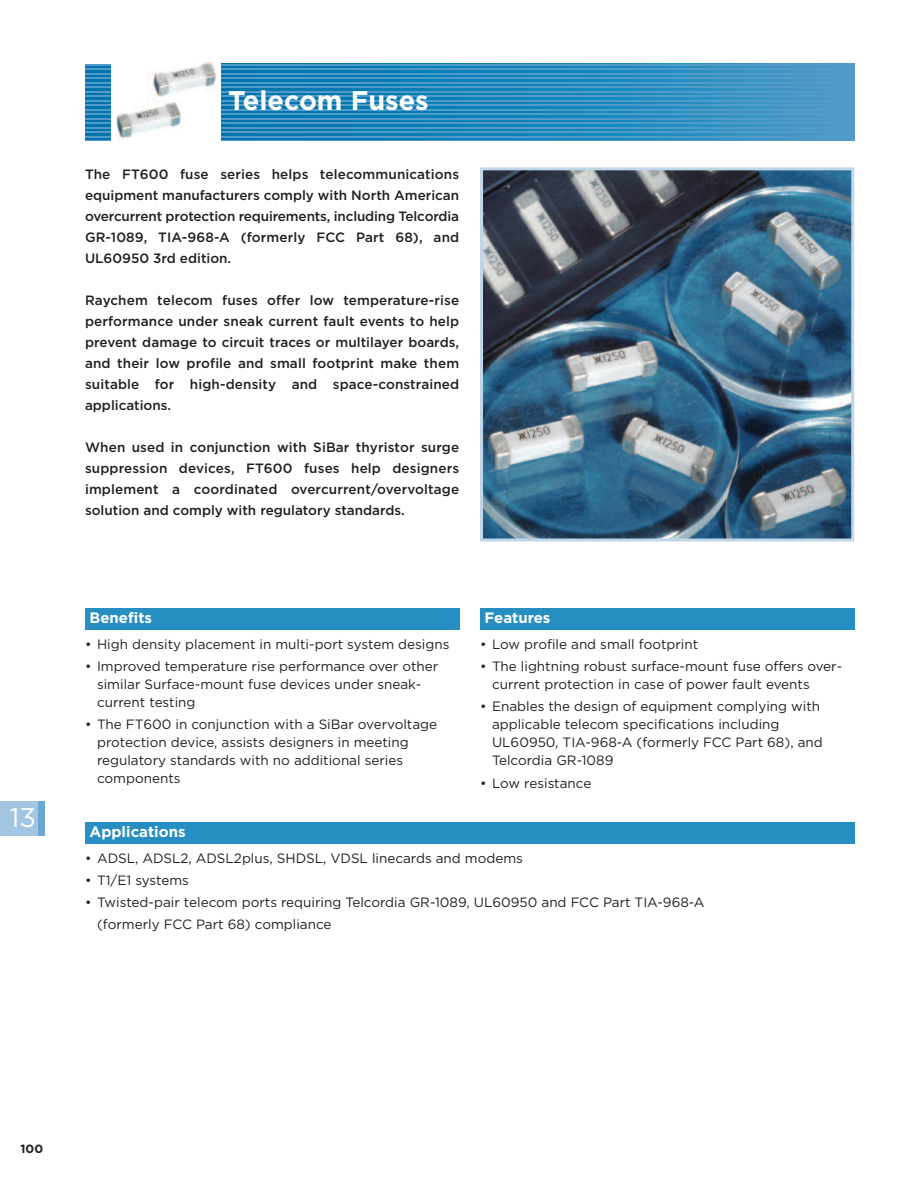
<style>
.page{position:relative;width:918px;height:1188px;background:#fff}
.page>*{position:absolute;margin:0;border:0;box-sizing:border-box;transform-origin:0 0}
.t1{font:700 27px "Gotham";color:#fff}
.t2{font:27px "Gotham";color:#fff}
.t3{font:700 15px "Gotham";color:#fff}
.t4{font:13.5px/18px "Gotham";color:#231f20}
.t5{font:500 13.5px/21px "Gotham";color:#231f20;text-align:justify}
.t6{font:700 12px "Gotham";color:#231f20}
</style>
<div class="page">
<div style="left:0;top:801px;width:38px;height:35px;background:#a2c5e2"></div>
<div style="left:38px;top:801px;width:7px;height:35px;background:#6da7d1"></div>
<img style="left:222px;top:65px;width:632px;height:75px">
<hr style="left:222px;top:136px;width:632px;height:1px;background:#529ac8">
<hr style="left:222px;top:131px;width:632px;height:2px;background:#529ac8">
<hr style="left:222px;top:122px;width:632px;height:2px;background:#529ac8">
<hr style="left:222px;top:118px;width:632px;height:1px;background:#529ac8">
<hr style="left:222px;top:113px;width:632px;height:2px;background:#529ac8">
<hr style="left:222px;top:109px;width:632px;height:1px;background:#529ac8">
<hr style="left:222px;top:104px;width:632px;height:2px;background:#529ac8">
<hr style="left:222px;top:100px;width:632px;height:1px;background:#529ac8">
<hr style="left:222px;top:95px;width:632px;height:2px;background:#529ac8">
<hr style="left:222px;top:91px;width:632px;height:1px;background:#529ac8">
<hr style="left:222px;top:86px;width:632px;height:2px;background:#529ac8">
<hr style="left:222px;top:82px;width:632px;height:1px;background:#529ac8">
<hr style="left:222px;top:77px;width:632px;height:2px;background:#529ac8">
<hr style="left:222px;top:73px;width:632px;height:1px;background:#529ac8">
<hr style="left:222px;top:68px;width:632px;height:2px;background:#529ac8">
<hr style="left:222px;top:64px;width:632px;height:1px;background:#529ac8">
<hr style="left:222px;top:127px;width:632px;height:1px;background:#529ac8">
<hr style="left:222px;top:140px;width:632px;height:1px;background:#529ac8">
<img style="left:484px;top:171px;width:366px;height:367px">
<div style="left:480px;top:167px;width:374px;height:375px;border:3px solid #c0d7ea"></div>
<div style="left:85px;top:608px;width:374px;height:21px;background:#278ec1"></div>
<div style="left:480px;top:608px;width:374px;height:21px;background:#278ec1"></div>
<div style="left:85px;top:822px;width:769px;height:21px;background:#278ec1"></div>
<svg style="left:85px;top:65px;width:26px;height:71px"></svg>
<hr style="left:85px;top:131px;width:26px;height:2px;background:#529ac8">
<hr style="left:85px;top:122px;width:26px;height:2px;background:#529ac8">
<svg style="left:85px;top:118px;width:26px;height:1px"></svg>
<hr style="left:85px;top:113px;width:26px;height:2px;background:#529ac8">
<svg style="left:85px;top:109px;width:26px;height:1px"></svg>
<hr style="left:85px;top:104px;width:26px;height:2px;background:#529ac8">
<svg style="left:85px;top:100px;width:26px;height:1px"></svg>
<hr style="left:85px;top:95px;width:26px;height:2px;background:#529ac8">
<svg style="left:85px;top:91px;width:26px;height:1px"></svg>
<hr style="left:85px;top:86px;width:26px;height:2px;background:#529ac8">
<svg style="left:85px;top:82px;width:26px;height:1px"></svg>
<hr style="left:85px;top:77px;width:26px;height:2px;background:#529ac8">
<svg style="left:85px;top:73px;width:26px;height:1px"></svg>
<hr style="left:85px;top:68px;width:26px;height:2px;background:#529ac8">
<svg style="left:85px;top:64px;width:26px;height:1px"></svg>
<svg style="left:85px;top:127px;width:26px;height:1px"></svg>
<svg style="left:85px;top:136px;width:26px;height:5px"></svg>
<img style="left:114px;top:62px;width:103px;height:78px">
<h1 class="t2" style="left:10px;top:802px;width:28px">13</h1>
<h1 class="t1" style="left:228px;top:85px;width:202px">Telecom Fuses</h1>
<p class="t5" style="left:85px;top:163px;width:376px">The FT600 fuse series helps telecommunications equipment manufacturers comply with North American overcurrent protection requirements, including Telcordia GR-1089, TIA-968-A (formerly FCC Part 68), and UL60950 3rd edition.</p>
<p class="t5" style="left:85px;top:289px;width:376px">Raychem telecom fuses offer low temperature-rise performance under sneak current fault events to help prevent damage to circuit traces or multilayer boards, and their low profile and small footprint make them suitable for high-density and space-constrained applications.</p>
<p class="t5" style="left:85px;top:436px;width:376px">When used in conjunction with SiBar thyristor surge suppression devices, FT600 fuses help designers implement a coordinated overcurrent/overvoltage solution and comply with regulatory standards.</p>
<p class="t3" style="left:90px;top:609px;width:64px">Benefits</p>
<p class="t3" style="left:485px;top:609px;width:67px">Features</p>
<p class="t4" style="left:85px;top:635px;width:366px">• High density placement in multi-port system designs</p>
<p class="t4" style="left:97px;top:658px;width:343px;text-indent:-12px">• Improved temperature rise performance over other similar Surface-mount fuse devices under sneak&shy;current testing</p>
<p class="t4" style="left:97px;top:716px;width:342px;text-indent:-12px">• The FT600 in conjunction with a SiBar overvoltage protection device, assists designers in meeting regulatory standards with no additional series components</p>
<p class="t3" style="left:90px;top:823px;width:98px">Applications</p>
<p class="t4" style="left:480px;top:635px;width:220px">• Low profile and small footprint</p>
<p class="t4" style="left:492px;top:658px;width:352px;text-indent:-12px">• The lightning robust surface-mount fuse offers over&shy;current protection in case of power fault events</p>
<p class="t4" style="left:492px;top:698px;width:332px;text-indent:-12px">• Enables the design of equipment complying with applicable telecom specifications including UL60950, TIA-968-A (formerly FCC Part 68), and Telcordia GR-1089</p>
<p class="t4" style="left:480px;top:774px;width:113px">• Low resistance</p>
<p class="t4" style="left:85px;top:849px;width:439px">• ADSL, ADSL2, ADSL2plus, SHDSL, VDSL linecards and modems</p>
<p class="t4" style="left:85px;top:871px;width:105px">• T1/E1 systems</p>
<p class="t4" style="left:97px;top:891px;width:609px;line-height:22.2px;text-indent:-12px">• Twisted-pair telecom ports requiring Telcordia GR-1089, UL60950 and FCC Part TIA-968-A (formerly FCC Part 68) compliance</p>
<p class="t6" style="left:21px;top:1142px;width:24px">100</p>
</div>
